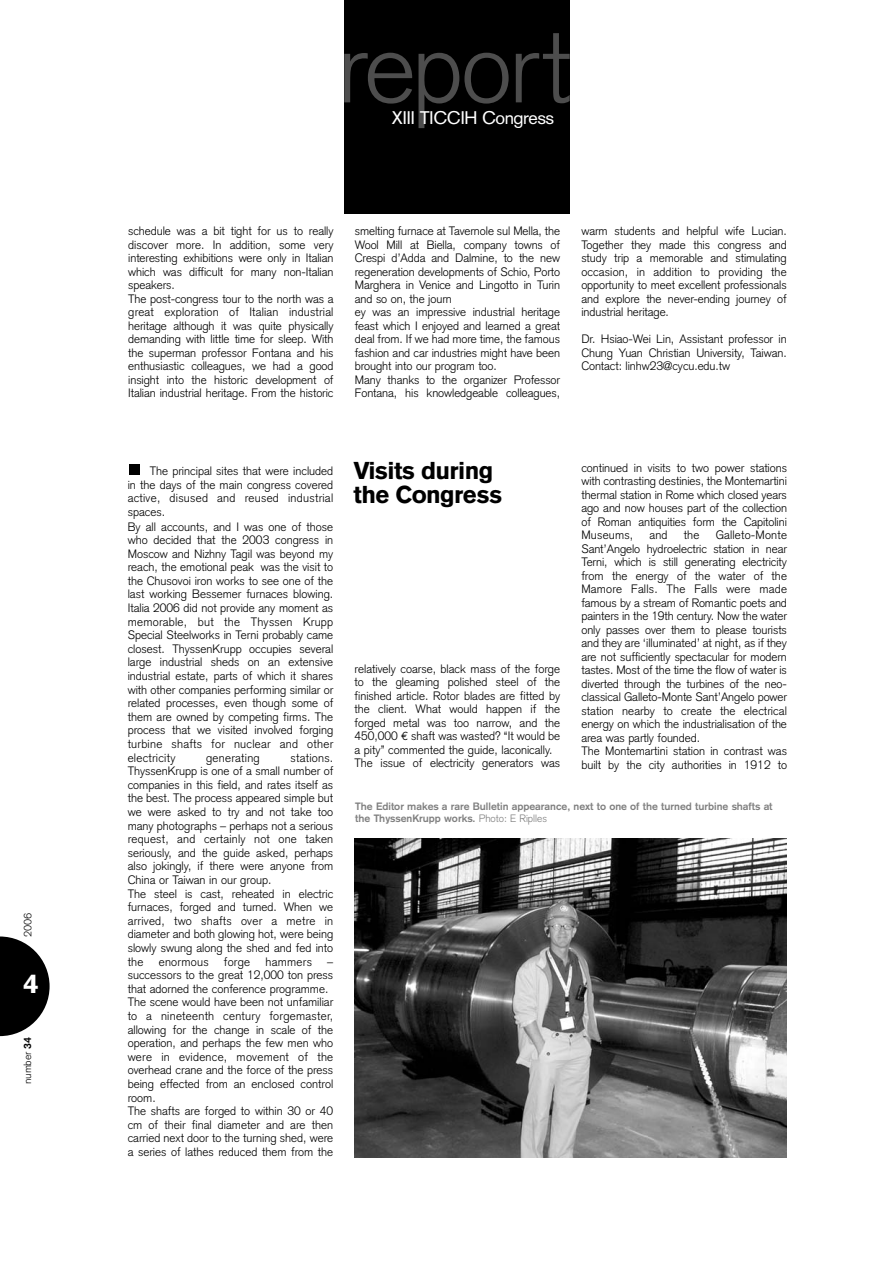
<style>
.page{position:relative;width:893px;height:1263px;background:#fff}
.page>*{position:absolute;margin:0;border:0;box-sizing:border-box;transform-origin:0 0}
.t1{font:300 101.85px "Akzidenz Grotesk BE";letter-spacing:-.05em;color:#4d4d4d}
.t2{font:700 27px "Akzidenz Grotesk BE";color:#fff}
.t3{font:900 24px/24px "Akzidenz Grotesk";letter-spacing:-.03em;color:#000}
.t4{font:18px "Akzidenz Grotesk";letter-spacing:-.03em;color:#fff}
.t5{font:300 12px/13.5px "Akzidenz Grotesk";color:#000}
.t6{font:300 12px "Akzidenz Grotesk";letter-spacing:.02em;color:#000}
.t7{font:700 10.5px/12px "Akzidenz Grotesk";color:#808080}
.t8{font:300 10.5px "Akzidenz Grotesk BE";letter-spacing:-.02em;color:#000}
.s1{font-family:"Akzidenz Grotesk";font-weight:700}
.s2{font-family:"Euro Mono";font-weight:400}
.s3{font-weight:300}
</style>
<div class="page">
<div style="left:129px;top:465px;width:11px;height:10px;background:#000"></div>
<svg style="left:0;top:936px;width:50px;height:100px"></svg>
<div style="left:344px;top:0;width:226px;height:213px;background:#000"></div>
<img style="left:354px;top:839px;width:432px;height:318px">
<p class="t8" style="left:24px;top:937px;width:26px;rotate:-90deg">2006</p>
<h2 class="t2" style="left:24px;top:974px;width:17px">4</h2>
<p class="t8" style="left:24px;top:1084px;width:48px;rotate:-90deg">number <span class="s1">34</span></p>
<h1 class="t1" style="left:336px;top:30px;width:236px">report</h1>
<h3 class="t4" style="left:392px;top:111px;width:164px">XIII TICCIH Congress</h3>
<p class="t5" style="left:128px;top:225px;width:207px">schedule was a bit tight for us to really discover more. In addition, some very interesting exhibitions were only in Italian which was difficult for many non-Italian speakers.<br>The post-congress tour to the north was a great exploration of Italian industrial heritage although it was quite physically demanding with little time for sleep. With the superman professor Fontana and his enthusiastic colleagues, we had a good insight into the historic development of Italian industrial heritage. From the historic</p>
<p class="t5" style="left:355px;top:225px;width:207px">smelting furnace at Tavernole sul Mella, the Wool Mill at Biella, company towns of Crespi d’Adda and Dalmine, to the new regeneration developments of Schio, Porto Marghera in Venice and Lingotto in Turin and so on, the journ<br>ey was an impressive industrial heritage feast which I enjoyed and learned a great deal from. If we had more time, the famous fashion and car industries might have been brought into our program too.<br>Many thanks to the organizer Professor Fontana, his knowledgeable colleagues,</p>
<p class="t5" style="left:581px;top:225px;width:207px;text-align:justify">warm students and helpful wife Lucian.<br>Together they made this congress and study trip a memorable and stimulating occasion, in addition to providing the opportunity to meet excellent professionals and explore the never-ending journey of industrial heritage.</p>
<p class="t5" style="left:581px;top:333px;width:207px;text-align:justify">Dr. Hsiao-Wei Lin, Assistant professor in Chung Yuan Christian University, Taiwan.<br>Contact: linhw23@cycu.edu.tw</p>
<p class="t5" style="left:128px;top:466px;width:207px;text-indent:22px">The principal sites that were included in the days of the main congress covered active, disused and reused industrial spaces.<br>By all accounts, and I was one of those who decided that the 2003 congress in Moscow and Nizhny Tagil was beyond my reach, the emotional peak was the visit to the Chusovoi iron works to see one of the last working Bessemer furnaces blowing.<br>Italia 2006 did not provide any moment as memorable, but the Thyssen Krupp Special Steelworks in Terni probably came closest. ThyssenKrupp occupies several large industrial sheds on an extensive industrial estate, parts of which it shares with other companies performing similar or related processes, even though some of them are owned by competing firms. The process that we visited involved forging turbine shafts for nuclear and other electricity</p>
<p class="t5" style="left:128px;top:752px;width:207px;text-indent:163px">stations.<br>ThyssenKrupp is one of a small number of companies in this field, and rates itself as the best. The process appeared simple but we were asked to try and not take too many photographs – perhaps not a serious request, and certainly not one taken seriously, and the guide asked, perhaps also jokingly, if there were anyone from China or Taiwan in our group.<br>The steel is cast, reheated in electric furnaces, forged and turned. When we arrived, two shafts over a metre in diameter and both glowing hot, were being slowly swung along the shed and fed into the</p>
<p class="t6" style="left:206px;top:753px;width:55px">generating</p>
<p class="t6" style="left:159px;top:957px;width:51px">enormous</p>
<p class="t5" style="left:224px;top:956px;width:28px">forge</p>
<p class="t6" style="left:265px;top:957px;width:48px">hammers</p>
<p class="t5" style="left:128px;top:956px;width:207px;text-indent:199px">– successors to the great 12,000 ton press that adorned the conference programme.<br>The scene would have been not unfamiliar to a nineteenth century forgemaster, allowing for the change in scale of the operation, and perhaps the few men who were in evidence, movement of the overhead crane and the force of the press being effected from an enclosed control room.<br>The shafts are forged to within 30 or 40 cm of their final diameter and are then carried next door to the turning shed, were a series of lathes reduced them from the</p>
<h3 class="t3" style="left:353px;top:461px;width:150px">Visits during the Congress</h3>
<p class="t5" style="left:354px;top:663px;width:207px">relatively coarse, black mass of the forge to the gleaming polished steel of the finished article. Rotor blades are fitted by the client. What would happen if the forged metal was too narrow, and the 450,000 <span class="s2">€</span> shaft was wasted? “It would be a pity” commented the guide, laconically.<br>The issue of electricity generators was</p>
<p class="t5" style="left:581px;top:462px;width:207px;text-align:justify">continued in visits to two power stations with contrasting destinies, the Montemartini thermal station in Rome which closed years ago and now houses part of the collection of Roman antiquities form the Capitolini Museums,</p>
<p class="t5" style="left:581px;top:530px;width:207px;text-indent:134px">Galleto-Monte Sant’Angelo hydroelectric station in near Terni, which is still generating electricity from the energy of the water of the Mamore Falls. The Falls were made famous by a stream of Romantic poets and painters in the 19th century. Now the water only passes over them to please tourists and they are ‘illuminated’ at night, as if they are not sufficiently spectacular for modern tastes. Most of the time the flow of water is diverted through the turbines of the neo&shy;classical Galleto-Monte Sant’Angelo power station nearby to create the electrical energy on which the industrialisation of the area was partly founded.<br>The Montemartini station in contrast was built by the city authorities in 1912 to</p>
<p class="t5" style="left:649px;top:530px;width:20px">and</p>
<p class="t5" style="left:683px;top:530px;width:17px">the</p>
<p class="t7" style="left:355px;top:801px;width:419px">The Editor makes a rare Bulletin appearance, next to one of the turned turbine shafts at the ThyssenKrupp works. <span class="s3">Photo: E Riplles</span></p>
</div>
